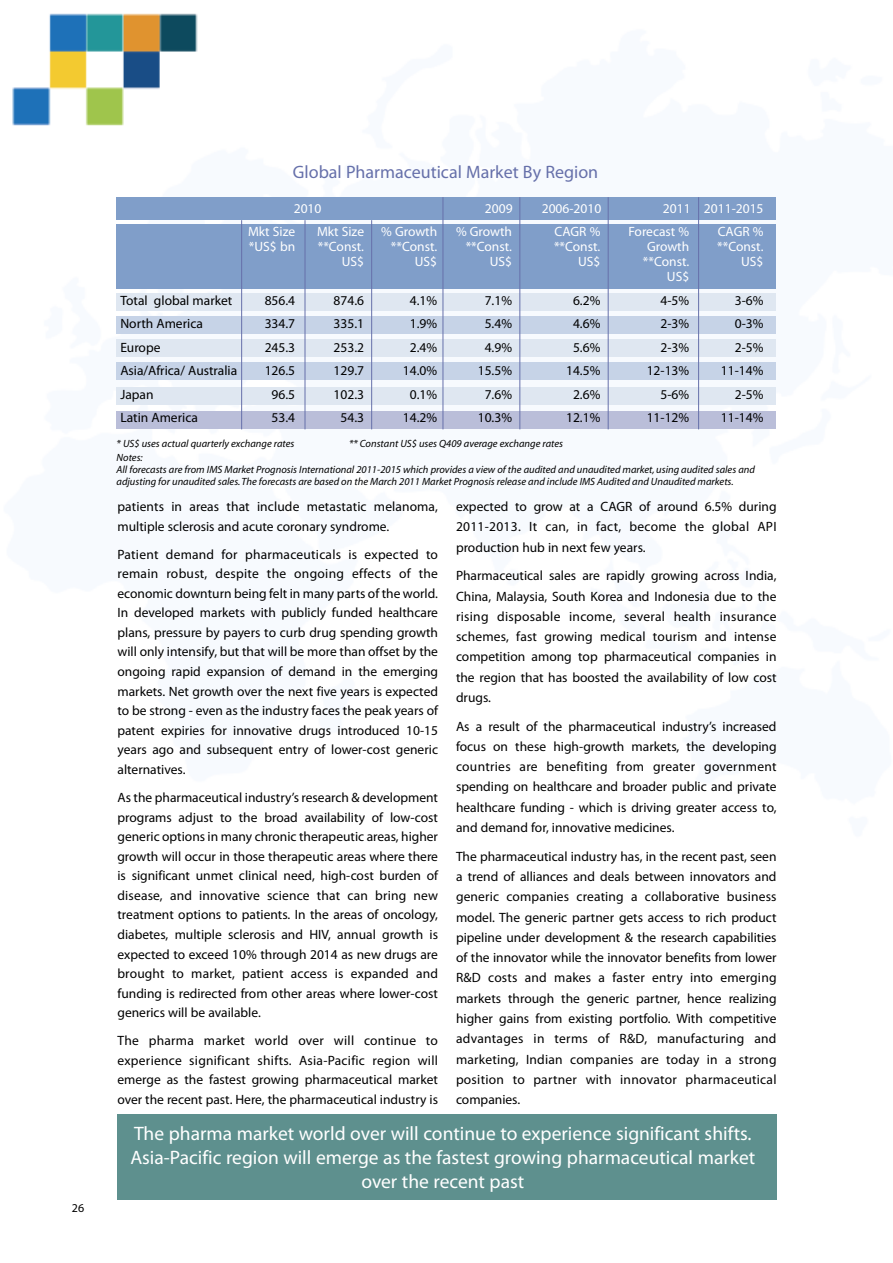
<style>
.page{position:relative;width:893px;height:1263px;background:#fff}
.page>*{position:absolute;margin:0;border:0;box-sizing:border-box;transform-origin:0 0}
.t1{font:19.5px/24px "Myriad Pro";color:#fff;text-align:center}
.t2{font:18px "Myriad Pro";color:#6670aa}
.t3{font:13.5px/19.5px "Myriad Pro";color:#000;text-align:justify}
.t4{font:13.5px "Myriad Pro";color:#fff}
.t5{font:12px "Myriad Pro";color:#000}
.t6{font:italic 10.5px/12px "Myriad";color:#000}
</style>
<div class="page">
<img style="left:12px;top:13px;width:765px;height:1187px">
<div style="left:117px;top:411px;width:659px;height:18px;background:#babed9"></div>
<div style="left:117px;top:198px;width:659px;height:22px;background:#809ec9"></div>
<div style="left:117px;top:225px;width:659px;height:64px;background:#809ec9"></div>
<div style="left:117px;top:293px;width:659px;height:18px;background:#dfe7f1"></div>
<div style="left:117px;top:316px;width:659px;height:18px;background:#c6d3e7"></div>
<div style="left:117px;top:362px;width:659px;height:18px;background:#c6d3e7"></div>
<div style="left:117px;top:387px;width:659px;height:18px;background:#dfe7f1"></div>
<div style="left:117px;top:339px;width:659px;height:18px;background:#dfe7f1"></div>
<hr style="left:443px;top:197px;width:1px;height:232px;background:#6670aa">
<hr style="left:371px;top:220px;width:1px;height:209px;background:#6670aa">
<hr style="left:305px;top:220px;width:1px;height:209px;background:#6670aa">
<hr style="left:241px;top:220px;width:1px;height:209px;background:#6670aa">
<hr style="left:519px;top:197px;width:1px;height:232px;background:#6670aa">
<hr style="left:608px;top:197px;width:1px;height:232px;background:#6670aa">
<hr style="left:698px;top:197px;width:1px;height:232px;background:#6670aa">
<div style="left:117px;top:1114px;width:659px;height:85px;background:#5e908e"></div>
<p class="t5" style="left:72px;top:1203px;width:14px">26</p>
<h2 class="t2" style="left:293px;top:165px;width:307px">Global Pharmaceutical Market By Region</h2>
<p class="t4" style="left:294px;top:203px;width:29px">2010</p>
<p class="t4" style="left:485px;top:203px;width:29px">2009</p>
<p class="t4" style="left:542px;top:203px;width:61px">2006-2010</p>
<p class="t4" style="left:663px;top:203px;width:102px">2011 2011-2015</p>
<p class="t4" style="left:248px;top:227px;width:49px">Mkt Size</p>
<p class="t4" style="left:317px;top:227px;width:49px">Mkt Size</p>
<p class="t4" style="left:381px;top:227px;width:58px">% Growth</p>
<p class="t4" style="left:456px;top:227px;width:58px">% Growth</p>
<p class="t4" style="left:555px;top:227px;width:47px">CAGR %</p>
<p class="t4" style="left:628px;top:227px;width:62px">Forecast %</p>
<p class="t4" style="left:718px;top:227px;width:47px">CAGR %</p>
<p class="t4" style="left:249px;top:242px;width:48px">*US$ bn</p>
<p class="t4" style="left:318px;top:242px;width:48px">**Const.</p>
<p class="t4" style="left:391px;top:242px;width:48px">**Const.</p>
<p class="t4" style="left:466px;top:242px;width:48px">**Const.</p>
<p class="t4" style="left:554px;top:242px;width:48px">**Const.</p>
<p class="t4" style="left:647px;top:242px;width:44px">Growth</p>
<p class="t4" style="left:717px;top:242px;width:48px">**Const.</p>
<p class="t4" style="left:342px;top:257px;width:24px">US$</p>
<p class="t4" style="left:415px;top:257px;width:24px">US$</p>
<p class="t4" style="left:490px;top:257px;width:24px">US$</p>
<p class="t4" style="left:578px;top:257px;width:24px">US$</p>
<p class="t4" style="left:643px;top:257px;width:48px">**Const.</p>
<p class="t4" style="left:741px;top:257px;width:24px">US$</p>
<p class="t4" style="left:667px;top:272px;width:24px">US$</p>
<p class="t3" style="left:120px;top:292px;width:114px">Total global market</p>
<p class="t3" style="left:265px;top:292px;width:32px">856.4</p>
<p class="t3" style="left:334px;top:292px;width:32px">874.6</p>
<p class="t3" style="left:410px;top:292px;width:29px">4.1%</p>
<p class="t3" style="left:485px;top:292px;width:29px">7.1%</p>
<p class="t3" style="left:573px;top:292px;width:29px">6.2%</p>
<p class="t3" style="left:661px;top:292px;width:30px">4-5%</p>
<p class="t3" style="left:735px;top:292px;width:30px">3-6%</p>
<p class="t3" style="left:120px;top:315px;width:84px">North America</p>
<p class="t3" style="left:265px;top:315px;width:32px">334.7</p>
<p class="t3" style="left:334px;top:315px;width:32px">335.1</p>
<p class="t3" style="left:410px;top:315px;width:29px">1.9%</p>
<p class="t3" style="left:485px;top:315px;width:29px">5.4%</p>
<p class="t3" style="left:573px;top:315px;width:29px">4.6%</p>
<p class="t3" style="left:661px;top:315px;width:30px">2-3%</p>
<p class="t3" style="left:735px;top:315px;width:30px">0-3%</p>
<p class="t3" style="left:120px;top:339px;width:42px">Europe</p>
<p class="t3" style="left:265px;top:339px;width:32px">245.3</p>
<p class="t3" style="left:334px;top:339px;width:32px">253.2</p>
<p class="t3" style="left:410px;top:339px;width:29px">2.4%</p>
<p class="t3" style="left:485px;top:339px;width:29px">4.9%</p>
<p class="t3" style="left:573px;top:339px;width:29px">5.6%</p>
<p class="t3" style="left:661px;top:339px;width:30px">2-3%</p>
<p class="t3" style="left:735px;top:339px;width:30px">2-5%</p>
<p class="t3" style="left:120px;top:362px;width:118px">Asia/Africa/ Australia</p>
<p class="t3" style="left:265px;top:362px;width:32px">126.5</p>
<p class="t3" style="left:334px;top:362px;width:32px">129.7</p>
<p class="t3" style="left:403px;top:362px;width:36px">14.0%</p>
<p class="t3" style="left:478px;top:362px;width:36px">15.5%</p>
<p class="t3" style="left:566px;top:362px;width:36px">14.5%</p>
<p class="t3" style="left:647px;top:362px;width:44px">12-13%</p>
<p class="t3" style="left:721px;top:362px;width:44px">11-14%</p>
<p class="t3" style="left:120px;top:386px;width:35px">Japan</p>
<p class="t3" style="left:272px;top:386px;width:25px">96.5</p>
<p class="t3" style="left:334px;top:386px;width:32px">102.3</p>
<p class="t3" style="left:410px;top:386px;width:29px">0.1%</p>
<p class="t3" style="left:485px;top:386px;width:29px">7.6%</p>
<p class="t3" style="left:573px;top:386px;width:29px">2.6%</p>
<p class="t3" style="left:661px;top:386px;width:30px">5-6%</p>
<p class="t3" style="left:735px;top:386px;width:30px">2-5%</p>
<p class="t3" style="left:120px;top:409px;width:79px">Latin America</p>
<p class="t3" style="left:272px;top:409px;width:25px">53.4</p>
<p class="t3" style="left:341px;top:409px;width:25px">54.3</p>
<p class="t3" style="left:403px;top:409px;width:36px">14.2%</p>
<p class="t3" style="left:478px;top:409px;width:36px">10.3%</p>
<p class="t3" style="left:566px;top:409px;width:36px">12.1%</p>
<p class="t3" style="left:647px;top:409px;width:44px">11-12%</p>
<p class="t3" style="left:721px;top:409px;width:44px">11-14%</p>
<p class="t6" style="left:117px;top:438px;width:179px">* US$ uses actual quarterly exchange rates</p>
<p class="t6" style="left:349px;top:438px;width:215px">** Constant US$ uses Q409 average exchange rates</p>
<p class="t6" style="left:117px;top:452px;width:640px">Notes:<br>All forecasts are from IMS Market Prognosis International 2011-2015 which provides a view of the audited and unaudited market, using audited sales and adjusting for unaudited sales.The forecasts are based on the March 2011 Market Prognosis release and include IMS Audited and Unaudited markets.</p>
<p class="t3" style="left:117px;top:498px;width:322px">patients in areas that include metastatic melanoma, multiple sclerosis and acute coronary syndrome.</p>
<p class="t3" style="left:117px;top:545px;width:322px">Patient demand for pharmaceuticals is expected to remain robust, despite the ongoing effects of the economic downturn being felt in many parts of the world.<br>In developed markets with publicly funded healthcare plans, pressure by payers to curb drug spending growth will only intensify, but that will be more than offset by the ongoing rapid expansion of demand in the emerging markets. Net growth over the next five years is expected to be strong - even as the industry faces the peak years of patent expiries for innovative drugs introduced 10-15 years ago and subsequent entry of lower-cost generic alternatives.</p>
<p class="t3" style="left:117px;top:789px;width:322px">As the pharmaceutical industry’s research &amp; development programs adjust to the broad availability of low-cost generic options in many chronic therapeutic areas, higher growth will occur in those therapeutic areas where there is significant unmet clinical need, high-cost burden of disease, and innovative science that can bring new treatment options to patients. In the areas of oncology, diabetes, multiple sclerosis and HIV, annual growth is expected to exceed 10% through 2014 as new drugs are brought to market, patient access is expanded and funding is redirected from other areas where lower-cost generics will be available.</p>
<p class="t3" style="left:117px;top:1032px;width:322px">The pharma market world over will continue to experience significant shifts. Asia-Pacific region will emerge as the fastest growing pharmaceutical market over the recent past. Here, the pharmaceutical industry is</p>
<p class="t3" style="left:456px;top:497px;width:322px;line-height:20.2px">expected to grow at a CAGR of around 6.5% during 2011-2013. It can, in fact, become the global API production hub in next few years.</p>
<p class="t3" style="left:456px;top:567px;width:322px;line-height:20.2px">Pharmaceutical sales are rapidly growing across India, China, Malaysia, South Korea and Indonesia due to the rising disposable income, several health insurance schemes, fast growing medical tourism and intense competition among top pharmaceutical companies in the region that has boosted the availability of low cost drugs.</p>
<p class="t3" style="left:456px;top:717px;width:322px;line-height:20.2px">As a result of the pharmaceutical industry’s increased focus on these high-growth markets, the developing countries are benefiting from greater government spending on healthcare and broader public and private healthcare funding - which is driving greater access to, and demand for, innovative medicines.</p>
<p class="t3" style="left:456px;top:847px;width:322px;line-height:20.2px">The pharmaceutical industry has, in the recent past, seen a trend of alliances and deals between innovators and generic companies creating a collaborative business model. The generic partner gets access to rich product pipeline under development &amp; the research capabilities of the innovator while the innovator benefits from lower R&amp;D costs and makes a faster entry into emerging markets through the generic partner, hence realizing higher gains from existing portfolio. With competitive advantages in terms of R&amp;D, manufacturing and marketing, Indian companies are today in a strong position to partner with innovator pharmaceutical companies.</p>
<h1 class="t1" style="left:130px;top:1123px;width:626px">The pharma market world over will continue to experience significant shifts.<br>Asia-Pacific region will emerge as the fastest growing pharmaceutical market over the recent past</h1>
</div>
